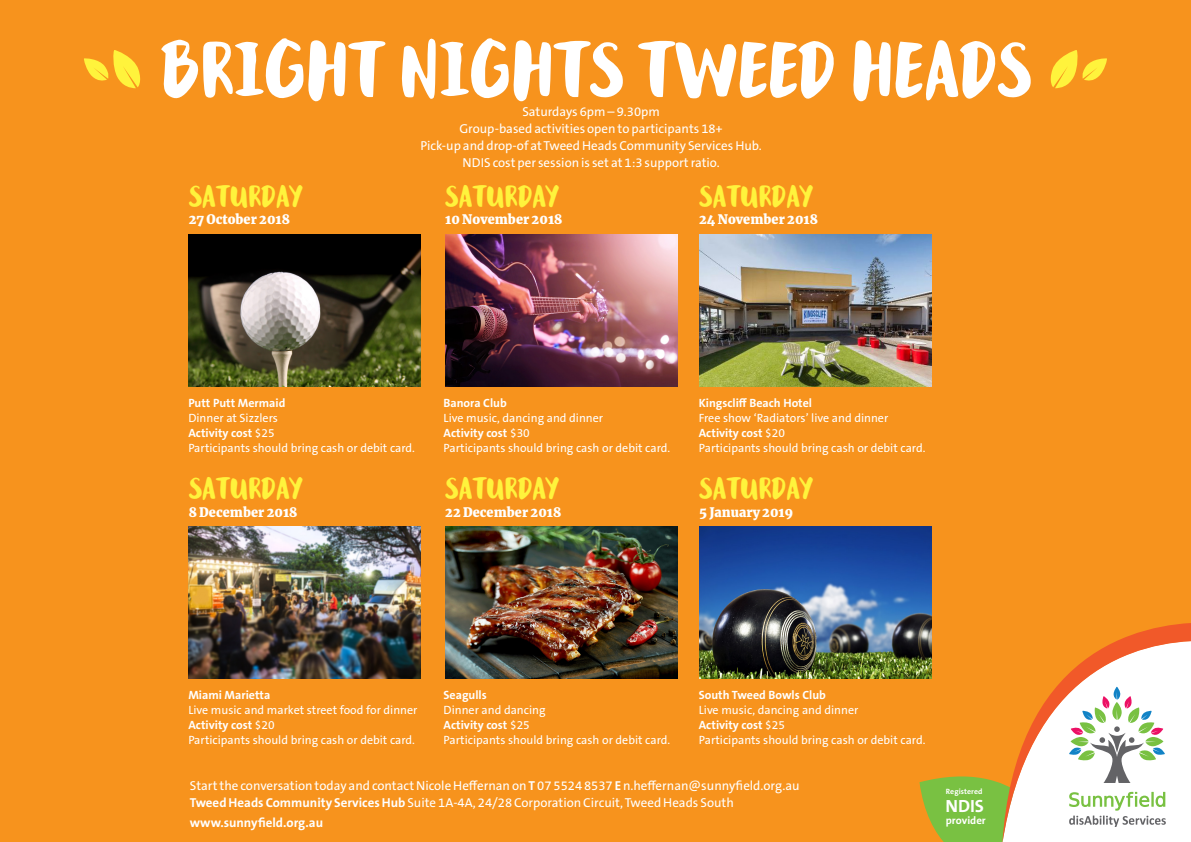
<style>
.page{position:relative;width:1191px;height:842px;background:#f7931d}
.page>*{position:absolute;margin:0;border:0;box-sizing:border-box;transform-origin:0 0}
.Sunnyfield_Mixbrush{font:500 90.6px "Sunnyfield Mix Brush";color:#fff}
.Sunnyfield_Mixbrush-2{font:500 35px "Sunnyfield Mix Brush";letter-spacing:.005em;color:#fff33c}
.Body_Copy{font:700 17.7px "The Sans B W7";color:#fff}
.Sunnyfield_Mixbrush-3{font:13px/17px "The Sans B W5 Plain";color:#fff}
.Sunnyfield_Mixbrush-4{font:900 13px "Merriweather";letter-spacing:.005em;color:#fff}
.Sunnyfield_Mixbrush-5{font:700 13px "The Sans B W7";color:#fff}
.t1{font:12px "The Sans B W5 Plain";color:#fff}
.t2{font:700 12px "The Sans B W7";color:#fff}
.Body_Copy-2{font:700 10.7px "The Sans B W7";color:#fff}
.Body_Copy-3{font:700 7.7px "The Sans B W7";letter-spacing:.01em;color:#fff}
.s1{color:#fff33c}
.s2{font-family:"The Sans B W5 Plain";font-weight:400}
.s3{font-family:"The Sans B W7";font-weight:700}
</style>
<div class="page">
<svg style="left:1119px;top:623px;width:72px;height:17px"></svg>
<svg style="left:919px;top:640px;width:272px;height:202px"></svg>
<img style="left:188px;top:234px;width:232px;height:152px">
<img style="left:188px;top:527px;width:232px;height:152px">
<img style="left:445px;top:234px;width:232px;height:152px">
<img style="left:699px;top:234px;width:232px;height:152px">
<img style="left:445px;top:527px;width:232px;height:152px">
<img style="left:699px;top:527px;width:232px;height:152px">
<p class="Sunnyfield_Mixbrush" style="left:80px;top:31px;width:1033px"><span class="s1">[</span> BRIGHT NIGHTS TWEED HEADS <span class="s1">]</span></p>
<p class="Sunnyfield_Mixbrush-3" style="left:522px;top:103px;width:139px">Saturdays 6pm – 9.30pm</p>
<p class="Sunnyfield_Mixbrush-3" style="left:459px;top:120px;width:265px">Group-based activities open to participants 18+</p>
<p class="Sunnyfield_Mixbrush-3" style="left:420px;top:137px;width:343px">Pick-up and drop-of at Tweed Heads Community Services Hub.</p>
<p class="Sunnyfield_Mixbrush-3" style="left:462px;top:154px;width:259px">NDIS cost per session is set at 1:3 support ratio.</p>
<p class="Sunnyfield_Mixbrush-2" style="left:189px;top:181px;width:115px">SATURDAY</p>
<p class="Sunnyfield_Mixbrush-4" style="left:189px;top:211px;width:103px">27 October 2018</p>
<p class="Sunnyfield_Mixbrush-2" style="left:445px;top:181px;width:115px">SATURDAY</p>
<p class="Sunnyfield_Mixbrush-4" style="left:445px;top:211px;width:119px">10 November 2018</p>
<p class="Sunnyfield_Mixbrush-2" style="left:699px;top:181px;width:115px">SATURDAY</p>
<p class="Sunnyfield_Mixbrush-4" style="left:699px;top:211px;width:120px">24 November 2018</p>
<p class="t2" style="left:188px;top:395px;width:99px">Putt Putt Mermaid</p>
<p class="t1" style="left:188px;top:410px;width:91px">Dinner at Sizzlers</p>
<p class="t2" style="left:188px;top:425px;width:88px">Activity cost <span class="s2">$25</span></p>
<p class="t1" style="left:188px;top:440px;width:228px">Participants should bring cash or debit card.</p>
<p class="t2" style="left:443px;top:395px;width:65px">Banora Club</p>
<p class="t1" style="left:443px;top:410px;width:161px">Live music, dancing and dinner</p>
<p class="t2" style="left:443px;top:425px;width:88px">Activity cost <span class="s2">$30</span></p>
<p class="t1" style="left:443px;top:440px;width:228px">Participants should bring cash or debit card.</p>
<p class="t2" style="left:699px;top:395px;width:115px">Kingscliff Beach Hotel</p>
<p class="t1" style="left:699px;top:410px;width:191px">Free show ‘Radiators’ live and dinner</p>
<p class="t2" style="left:699px;top:425px;width:88px">Activity cost <span class="s2">$20</span></p>
<p class="t1" style="left:699px;top:440px;width:228px">Participants should bring cash or debit card.</p>
<p class="Sunnyfield_Mixbrush-2" style="left:189px;top:473px;width:115px">SATURDAY</p>
<p class="Sunnyfield_Mixbrush-2" style="left:445px;top:473px;width:115px">SATURDAY</p>
<p class="Sunnyfield_Mixbrush-2" style="left:699px;top:473px;width:115px">SATURDAY</p>
<p class="Sunnyfield_Mixbrush-4" style="left:189px;top:503px;width:110px">8 December 2018</p>
<p class="Sunnyfield_Mixbrush-4" style="left:445px;top:503px;width:118px">22 December 2018</p>
<p class="Sunnyfield_Mixbrush-4" style="left:699px;top:503px;width:95px">5 January 2019</p>
<p class="t2" style="left:188px;top:687px;width:84px">Miami Marietta</p>
<p class="t1" style="left:188px;top:702px;width:231px">Live music and market street food for dinner</p>
<p class="t2" style="left:188px;top:717px;width:88px">Activity cost <span class="s2">$20</span></p>
<p class="t1" style="left:188px;top:732px;width:228px">Participants should bring cash or debit card.</p>
<p class="t2" style="left:443px;top:687px;width:45px">Seagulls</p>
<p class="t1" style="left:443px;top:702px;width:104px">Dinner and dancing</p>
<p class="t2" style="left:443px;top:717px;width:88px">Activity cost <span class="s2">$25</span></p>
<p class="t1" style="left:443px;top:732px;width:228px">Participants should bring cash or debit card.</p>
<p class="t2" style="left:699px;top:687px;width:129px">South Tweed Bowls Club</p>
<p class="t1" style="left:699px;top:702px;width:161px">Live music, dancing and dinner</p>
<p class="t2" style="left:699px;top:717px;width:88px">Activity cost <span class="s2">$25</span></p>
<p class="t1" style="left:699px;top:732px;width:228px">Participants should bring cash or debit card.</p>
<p class="Sunnyfield_Mixbrush-3" style="left:190px;top:777px;width:611px">Start the conversation today and contact Nicole Heffernan on <span class="s3">T</span> 07 5524 8537 <span class="s3">E</span> n.heffernan@sunnyfield.org.au<br><span class="s3">Tweed Heads Community Services Hub</span> Suite 1A-4A, 24/28 Corporation Circuit, Tweed Heads South</p>
<p class="Sunnyfield_Mixbrush-5" style="left:190px;top:814px;width:135px">www.sunnyfield.org.au</p>
<p class="Body_Copy-3" style="left:946px;top:787px;width:38px">Registered</p>
<p class="Body_Copy-2" style="left:946px;top:814px;width:41px">provider</p>
<p class="Body_Copy" style="left:945px;top:795px;width:40px">NDIS</p>
</div>
